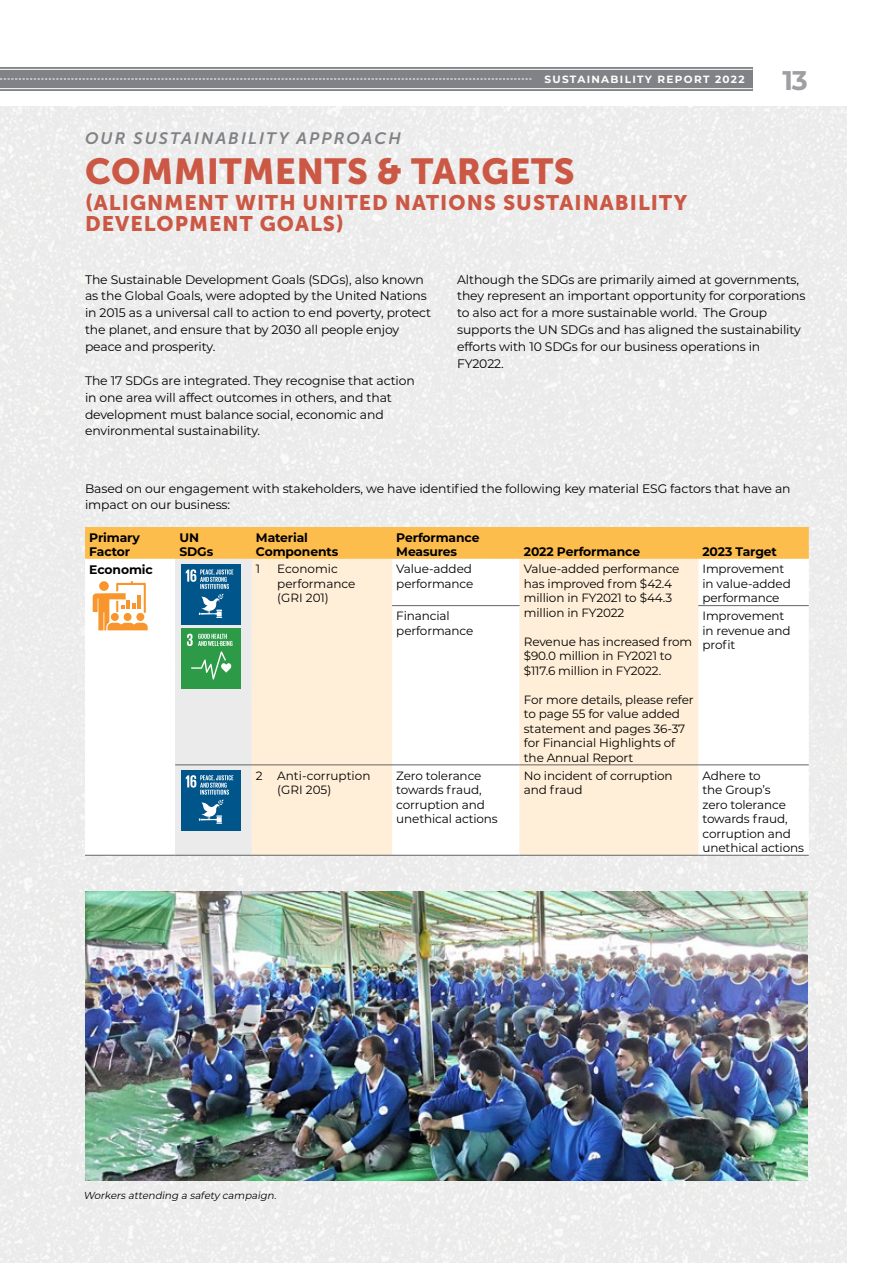
<style>
.page{position:relative;width:893px;height:1263px;background:#fff}
.page>*{position:absolute;margin:0;border:0;box-sizing:border-box;transform-origin:0 0}
.t1{font:36px "Museo Sans 900";letter-spacing:.01em;color:#cb5845}
.t2{font:700 27px "Montserrat";color:#9d9fa2}
.t3{font:21px/21px "Museo Sans 900";letter-spacing:.05em;color:#cb5845}
.t4{font:italic 16.5px "Museo Sans 700";letter-spacing:.125em;color:#808285}
.t5{font:12.3px/17px "Montserrat";letter-spacing:-.01em;color:#000}
.t6{font:700 12.3px/13.5px "Montserrat";letter-spacing:-.01em;color:#000}
.t7{font:12px/14.4px "Montserrat";letter-spacing:-.01em;color:#000}
.t8{font:700 10.5px "Montserrat";letter-spacing:.125em;color:#fff}
.t9{font:italic 10.2px "Montserrat";color:#000}
</style>
<div class="page">
<div style="left:0;top:106px;width:847px;height:1157px;background:#ececec"></div>
<hr style="left:85px;top:855px;width:90px;height:1px;background:#636466">
<hr style="left:252px;top:855px;width:140px;height:1px;background:#636466">
<hr style="left:392px;top:855px;width:128px;height:1px;background:#636466">
<hr style="left:520px;top:855px;width:178px;height:1px;background:#636466">
<hr style="left:698px;top:855px;width:111px;height:1px;background:#636466">
<hr style="left:175px;top:855px;width:77px;height:1px;background:#636466">
<svg style="left:85px;top:527px;width:724px;height:328px;background:#f3ead5"></svg>
<img style="left:85px;top:892px;width:723px;height:289px">
<div style="left:0;top:67px;width:753px;height:24px;background:#808285"></div>
<svg style="left:0;top:79px;width:531px;height:1px"></svg>
<hr style="left:0;top:69px;width:753px;height:1px;background:#fff">
<hr style="left:0;top:88px;width:753px;height:1px;background:#fff">
<p class="t8" style="left:544px;top:72px;width:202px">SUSTAINABILITY REPORT 2022</p>
<h2 class="t2" style="left:782px;top:61px;width:27px">13</h2>
<h3 class="t4" style="left:85px;top:129px;width:317px">OUR SUSTAINABILITY APPROACH</h3>
<h1 class="t1" style="left:85px;top:151px;width:491px">COMMITMENTS &amp; TARGETS</h1>
<h3 class="t3" style="left:85px;top:192px;width:604px">(ALIGNMENT WITH UNITED NATIONS SUSTAINABILITY<br>DEVELOPMENT GOALS)</h3>
<p class="t5" style="left:85px;top:270px;width:348px">The Sustainable Development Goals (SDGs), also known as the Global Goals, were adopted by the United Nations in 2015 as a universal call to action to end poverty, protect the planet, and ensure that by 2030 all people enjoy peace and prosperity.</p>
<p class="t5" style="left:85px;top:371px;width:331px">The 17 SDGs are integrated. They recognise that action in one area will affect outcomes in others, and that development must balance social, economic and environmental sustainability.</p>
<p class="t5" style="left:457px;top:270px;width:350px">Although the SDGs are primarily aimed at governments, they represent an important opportunity for corporations to also act for a more sustainable world. The Group supports the UN SDGs and has aligned the sustainability efforts with 10 SDGs for our business operations in FY2022.</p>
<p class="t5" style="left:85px;top:481px;width:707px;line-height:15.8px">Based on our engagement with stakeholders, we have identified the following key material ESG factors that have an impact on our business:</p>
<p class="t6" style="left:89px;top:530px;width:52px">Primary<br>Factor</p>
<p class="t6" style="left:179px;top:530px;width:35px">UN<br>SDGs</p>
<p class="t6" style="left:256px;top:530px;width:84px">Material<br>Components</p>
<p class="t6" style="left:396px;top:530px;width:85px">Performance<br>Measures</p>
<p class="t6" style="left:524px;top:544px;width:118px">2022 Performance</p>
<p class="t6" style="left:702px;top:544px;width:76px">2023 Target</p>
<p class="t6" style="left:89px;top:562px;width:65px">Economic</p>
<p class="t7" style="left:256px;top:562px;width:6px">1</p>
<p class="t7" style="left:277px;top:562px;width:80px">Economic performance (GRI 201)</p>
<p class="t7" style="left:396px;top:562px;width:79px">Value-added performance</p>
<p class="t7" style="left:524px;top:562px;width:157px">Value-added performance has improved from $42.4 million in FY2021 to $44.3 million in FY2022</p>
<p class="t7" style="left:524px;top:634px;width:170px">Revenue has increased from $90.0 million in FY2021 to $117.6 million in FY2022.</p>
<p class="t7" style="left:524px;top:692px;width:171px">For more details, please refer to page 55 for value added statement and pages 36-37 for Financial Highlights of the Annual Report</p>
<p class="t7" style="left:702px;top:562px;width:90px">Improvement in value-added performance</p>
<p class="t7" style="left:396px;top:608px;width:79px">Financial performance</p>
<p class="t7" style="left:702px;top:608px;width:90px">Improvement in revenue and profit</p>
<p class="t7" style="left:277px;top:768px;width:95px;text-indent:-21px">2 Anti-corruption (GRI 205)</p>
<p class="t7" style="left:396px;top:768px;width:103px">Zero tolerance towards fraud, corruption and unethical actions</p>
<p class="t7" style="left:524px;top:768px;width:150px">No incident of corruption and fraud</p>
<p class="t7" style="left:702px;top:768px;width:103px">Adhere to<br>the Group’s<br>zero tolerance towards fraud, corruption and unethical actions</p>
<p class="t9" style="left:84px;top:1188px;width:196px">Workers attending a safety campaign.</p>
</div>
